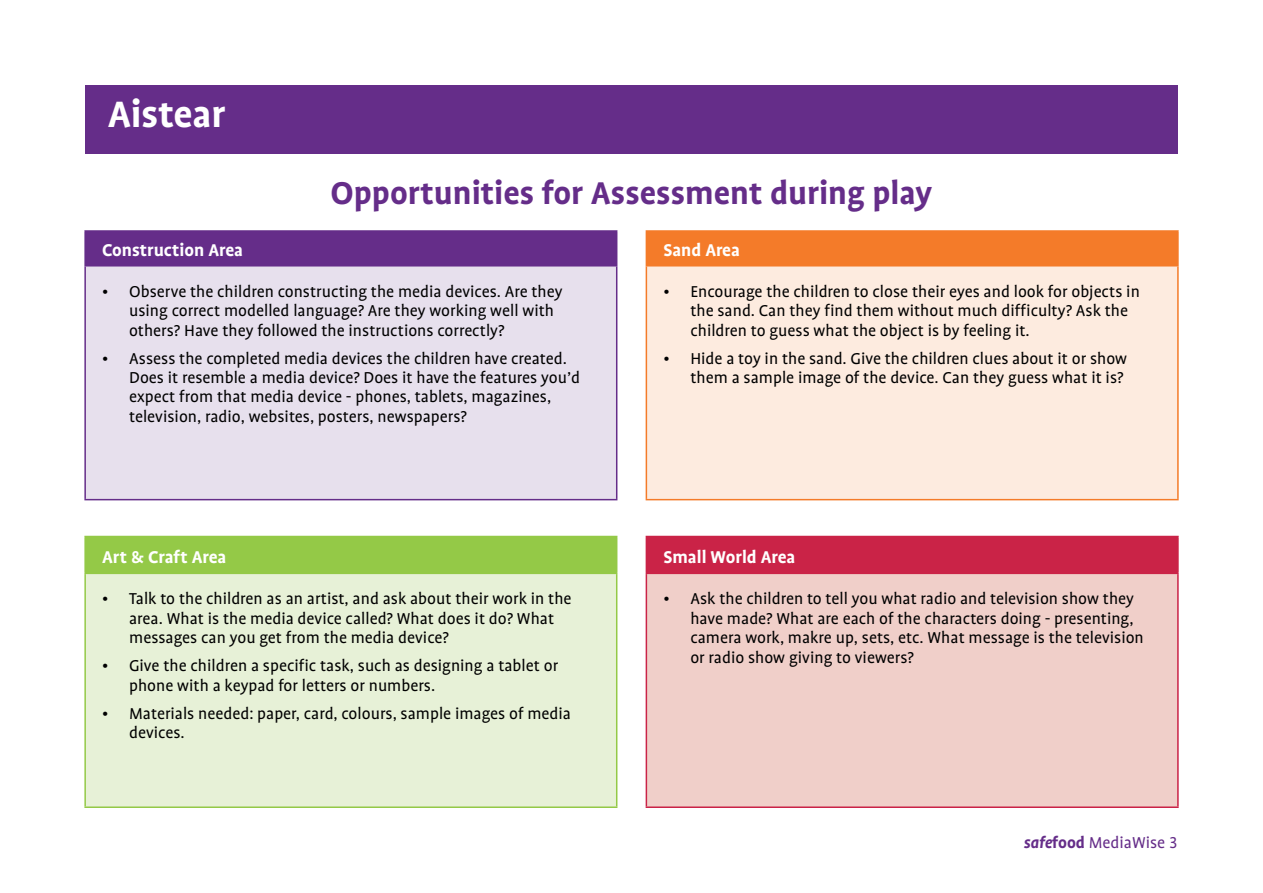
<style>
.page{position:relative;width:1263px;height:893px;background:#fff}
.page>*{position:absolute;margin:0;border:0;box-sizing:border-box;transform-origin:0 0}
.t1{font:700 42px "Profile";color:#fff}
.t2{font:700 36px "Profile";color:#652d89}
.t3{font:700 19.5px "Profile";color:#fff}
.t4{font:18px/19.4px "Profile";color:#000}
.t5{font:18px "Profile";color:#652d89}
.s1{font-weight:700;font-style:italic}
.s2{font-weight:700}
.s3{font-family:"Profile NO"}
</style>
<div class="page">
<div style="left:85px;top:85px;width:1093px;height:68px;background:#652d89"></div>
<div style="left:85px;top:231px;width:532px;height:35px;background:#652d89"></div>
<div style="left:646px;top:231px;width:532px;height:35px;background:#f47b29"></div>
<div style="left:85px;top:266px;width:532px;height:234px;background:#e7e0ed"></div>
<div style="left:646px;top:266px;width:532px;height:234px;background:#fdebdf"></div>
<svg style="left:85px;top:500px;width:1093px;height:36px"></svg>
<div style="left:85px;top:536px;width:532px;height:37px;background:#94c947"></div>
<div style="left:646px;top:536px;width:532px;height:37px;background:#ca2347"></div>
<div style="left:85px;top:573px;width:532px;height:234px;background:#e7f1d7"></div>
<div style="left:646px;top:573px;width:532px;height:234px;background:#f0cfc9"></div>
<hr style="left:84px;top:230px;width:533px;height:2px;background:#652d89">
<hr style="left:84px;top:232px;width:2px;height:33px;background:#652d89">
<hr style="left:84px;top:265px;width:533px;height:1px;background:#652d89">
<hr style="left:84px;top:266px;width:2px;height:233px;background:#652d89">
<hr style="left:616px;top:266px;width:1px;height:233px;background:#652d89">
<hr style="left:84px;top:499px;width:533px;height:1px;background:#652d89">
<hr style="left:646px;top:230px;width:533px;height:2px;background:#f47b29">
<hr style="left:1177px;top:232px;width:2px;height:33px;background:#f47b29">
<hr style="left:646px;top:265px;width:533px;height:1px;background:#f47b29">
<hr style="left:646px;top:266px;width:1px;height:233px;background:#f47b29">
<hr style="left:1177px;top:266px;width:2px;height:233px;background:#f47b29">
<hr style="left:646px;top:499px;width:533px;height:1px;background:#f47b29">
<hr style="left:84px;top:536px;width:533px;height:1px;background:#94c947">
<hr style="left:84px;top:537px;width:2px;height:36px;background:#94c947">
<hr style="left:84px;top:573px;width:533px;height:1px;background:#94c947">
<hr style="left:84px;top:574px;width:2px;height:232px;background:#94c947">
<hr style="left:616px;top:574px;width:1px;height:232px;background:#94c947">
<hr style="left:84px;top:806px;width:533px;height:2px;background:#94c947">
<hr style="left:646px;top:536px;width:533px;height:1px;background:#ca2347">
<hr style="left:1177px;top:537px;width:2px;height:36px;background:#ca2347">
<hr style="left:646px;top:573px;width:533px;height:1px;background:#ca2347">
<hr style="left:646px;top:574px;width:1px;height:232px;background:#ca2347">
<hr style="left:1177px;top:574px;width:2px;height:232px;background:#ca2347">
<hr style="left:646px;top:806px;width:533px;height:2px;background:#ca2347">
<h1 class="t1" style="left:108px;top:92px;width:119px">Aistear</h1>
<h2 class="t2" style="left:331px;top:173px;width:603px">Opportunities for Assessment during play</h2>
<p class="t3" style="left:102px;top:239px;width:142px">Construction Area</p>
<p class="t3" style="left:663px;top:239px;width:78px">Sand Area</p>
<p class="t4" style="left:129px;top:282px;width:435px;text-indent:-27px">• Observe the children constructing the media devices. Are they using correct modelled language? Are they working well with others? Have they followed the instructions correctly?</p>
<p class="t4" style="left:129px;top:348px;width:452px;text-indent:-27px">• Assess the completed media devices the children have created.<br>Does it resemble a media device? Does it have the features you’d expect from that media device - phones, tablets, magazines, television, radio, websites, posters, newspapers?</p>
<p class="t4" style="left:690px;top:282px;width:451px;text-indent:-27px">• Encourage the children to close their eyes and look for objects in the sand. Can they find them without much difficulty? Ask the children to guess what the object is by feeling it.</p>
<p class="t4" style="left:663px;top:348px;width:465px;text-align:right">• Hide a toy in the sand. Give the children clues about it or show them a sample image of the device. Can they guess what it is?</p>
<p class="t3" style="left:102px;top:546px;width:126px">Art &amp; Craft Area</p>
<p class="t3" style="left:663px;top:546px;width:134px">Small World Area</p>
<p class="t4" style="left:129px;top:589px;width:444px;text-indent:-27px">• Talk to the children as an artist, and ask about their work in the area. What is the media device called? What does it do? What messages can you get from the media device?</p>
<p class="t4" style="left:129px;top:656px;width:430px;text-indent:-27px">• Give the children a specific task, such as designing a tablet or phone with a keypad for letters or numbers.</p>
<p class="t4" style="left:129px;top:703px;width:443px;text-indent:-27px">• Materials needed: paper, card, colours, sample images of media devices.</p>
<p class="t4" style="left:690px;top:589px;width:455px;text-indent:-27px">• Ask the children to tell you what radio and television show they have made? What are each of the characters doing - presenting, camera work, makre up, sets, etc. What message is the television or radio show giving to viewers?</p>
<p class="t5" style="left:1024px;top:833px;width:156px"><span class="s1">safe</span><span class="s2">food</span> MediaWise <span class="s3">3</span></p>
</div>
